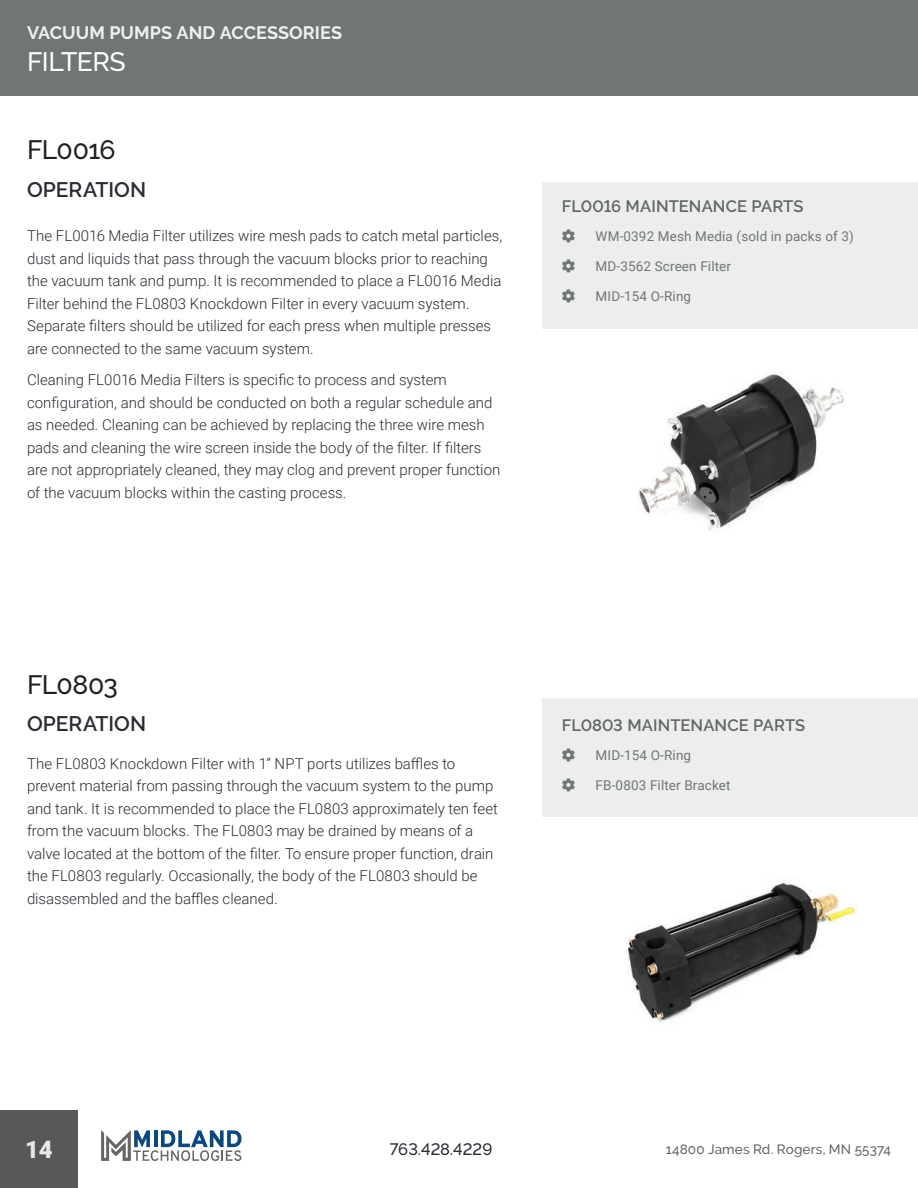
<style>
.page{position:relative;width:918px;height:1188px;background:#fff}
.page>*{position:absolute;margin:0;border:0;box-sizing:border-box;transform-origin:0 0}
.Page_Header{font:500 26.55px "Raleway";letter-spacing:-.025em;color:#231f20}
.Page_Header-2{font:500 26.55px "Raleway";letter-spacing:-.02em;color:#fff}
.t1{font:900 24px "Roboto";color:#e8e8e8}
.Blue_Header{font:600 21px "Raleway";letter-spacing:.005em;color:#2d2a33}
.Page_Subheader{font:700 18px "Raleway";letter-spacing:.005em;color:#eff0f0}
.Grey_Header_Left{font:600 16.5px "Raleway";letter-spacing:.005em;color:#636667}
.t2{font:500 16.5px "Raleway";letter-spacing:.005em;color:#2d2a33}
.Body_Text{font:300 15px/22.5px "Roboto";color:#2d2a33}
.t3{font:13.5px "Roboto";letter-spacing:.01em;color:#727576}
.t4{font:500 13.5px "Raleway";letter-spacing:.01em;color:#636667}
</style>
<div class="page">
<div style="left:542px;top:183px;width:376px;height:146px;background:#eceded"></div>
<div style="left:542px;top:698px;width:376px;height:118px;background:#eceded"></div>
<img style="left:627px;top:882px;width:229px;height:141px">
<div style="left:0;top:0;width:918px;height:96px;background:#727576"></div>
<img style="left:638px;top:372px;width:206px;height:159px">
<svg style="left:101px;top:1130px;width:141px;height:31px"></svg>
<div style="left:0;top:1110px;width:78px;height:78px;background:#595757"></div>
<p class="Page_Subheader" style="left:27px;top:23px;width:317px">VACUUM PUMPS AND ACCESSORIES</p>
<p class="Page_Header-2" style="left:27px;top:46px;width:100px">FILTERS</p>
<p class="Page_Header" style="left:27px;top:134px;width:90px">FL0016</p>
<p class="Blue_Header" style="left:27px;top:178px;width:121px">OPERATION</p>
<p class="Body_Text" style="left:27px;top:224px;width:477px">The FL0016 Media Filter utilizes wire mesh pads to catch metal particles, dust and liquids that pass through the vacuum blocks prior to reaching the vacuum tank and pump. It is recommended to place a FL0016 Media Filter behind the FL0803 Knockdown Filter in every vacuum system.<br>Separate filters should be utilized for each press when multiple presses are connected to the same vacuum system.</p>
<p class="Body_Text" style="left:27px;top:368px;width:475px">Cleaning FL0016 Media Filters is specific to process and system configuration, and should be conducted on both a regular schedule and as needed. Cleaning can be achieved by replacing the three wire mesh pads and cleaning the wire screen inside the body of the filter. If filters are not appropriately cleaned, they may clog and prevent proper function of the vacuum blocks within the casting process.</p>
<p class="Grey_Header_Left" style="left:562px;top:196px;width:243px">FL0016 MAINTENANCE PARTS</p>
<p class="t3" style="left:596px;top:227px;width:260px">WM-0392 Mesh Media (sold in packs of 3)</p>
<p class="t3" style="left:596px;top:257px;width:137px">MD-3562 Screen Filter</p>
<p class="t3" style="left:596px;top:287px;width:97px">MID-154 O-Ring</p>
<p class="Page_Header" style="left:27px;top:669px;width:92px">FL0803</p>
<p class="Blue_Header" style="left:27px;top:711px;width:121px">OPERATION</p>
<p class="Body_Text" style="left:27px;top:752px;width:473px">The FL0803 Knockdown Filter with 1” NPT ports utilizes baffles to prevent material from passing through the vacuum system to the pump and tank. It is recommended to place the FL0803 approximately ten feet from the vacuum blocks. The FL0803 may be drained by means of a valve located at the bottom of the filter. To ensure proper function, drain the FL0803 regularly. Occasionally, the body of the FL0803 should be disassembled and the baffles cleaned.</p>
<p class="Grey_Header_Left" style="left:562px;top:715px;width:245px">FL0803 MAINTENANCE PARTS</p>
<p class="t3" style="left:596px;top:746px;width:97px">MID-154 O-Ring</p>
<p class="t3" style="left:596px;top:776px;width:137px">FB-0803 Filter Bracket</p>
<h2 class="t1" style="left:25px;top:1133px;width:29px">14</h2>
<p class="t2" style="left:390px;top:1140px;width:104px">763.428.4229</p>
<p class="t4" style="left:666px;top:1141px;width:227px">14800 James Rd. Rogers, MN 55374</p>
</div>
